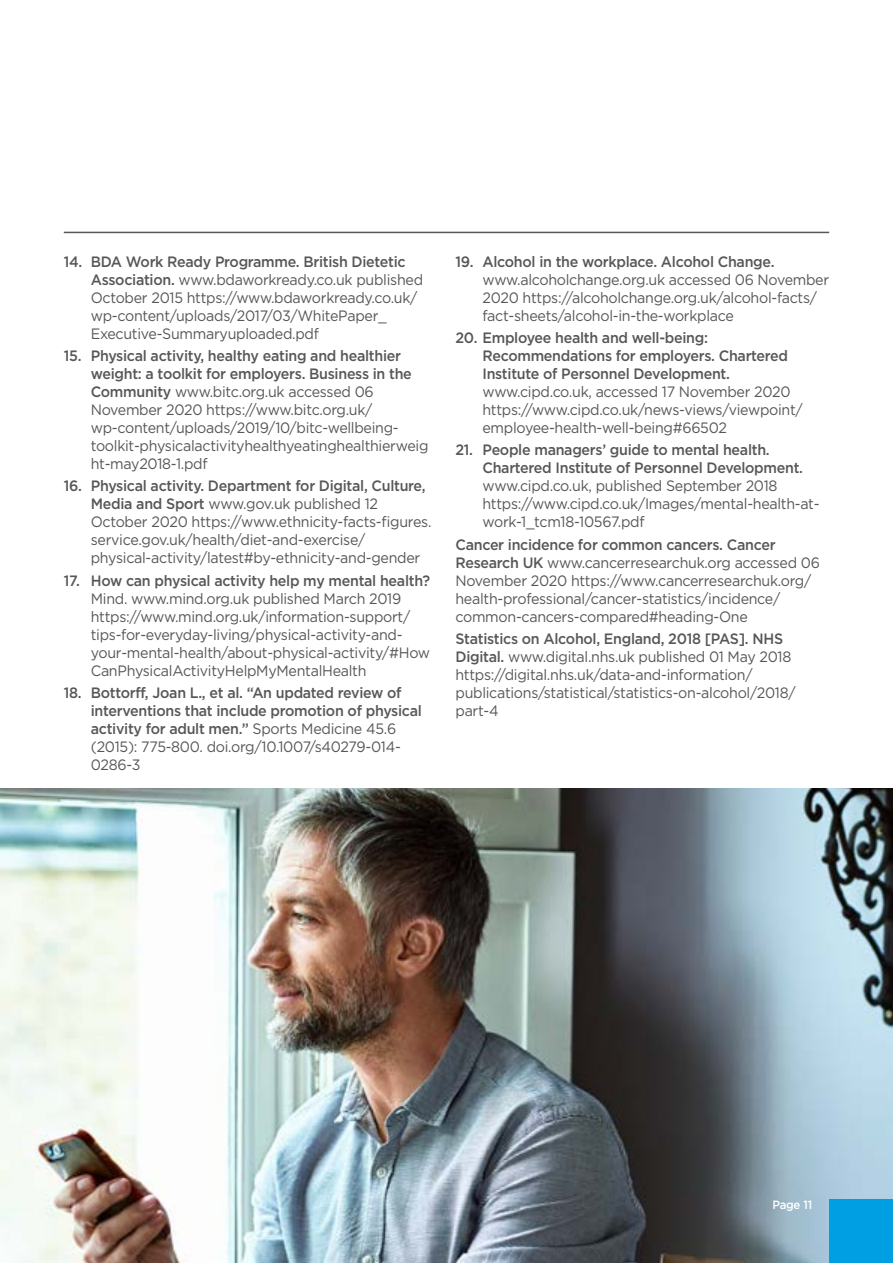
<style>
.page{position:relative;width:893px;height:1263px;background:#fff}
.page>*{position:absolute;margin:0;border:0;box-sizing:border-box;transform-origin:0 0}
.t1{font:15px/18px "Gotham";letter-spacing:-.02em;color:#575756;scale:.95 1}
.t2{font:500 15px/18px "Gotham";letter-spacing:-.02em;color:#575756;scale:.95 1}
.t3{font:500 12px "Gotham";color:#fff;scale:.95 1}
.s1{font-weight:500}
.s2{font-weight:400}
</style>
<div class="page">
<hr style="left:64px;top:232px;width:765px;height:1px;background:#575756">
<img style="left:0;top:789px;width:893px;height:474px">
<div style="left:829px;top:1199px;width:64px;height:64px;background:#009fe3"></div>
<p class="t1" style="left:91px;top:252px;width:351px;text-indent:-27px"><span class="s1">14. BDA Work Ready Programme. British Dietetic Association.</span> www.bdaworkready.co.uk published October 2015 https://www.bdaworkready.co.uk/ wp-content/uploads/2017/03/WhitePaper_ Executive-Summaryuploaded.pdf</p>
<p class="t1" style="left:91px;top:347px;width:357px;text-indent:-27px"><span class="s1">15. Physical activity, healthy eating and healthier weight: a toolkit for employers. Business in the Community</span> www.bitc.org.uk accessed 06<br>November 2020 https://www.bitc.org.uk/ wp-content/uploads/2019/10/bitc-wellbeing&shy;toolkit-physicalactivityhealthyeatinghealthierweig ht-may2018-1.pdf</p>
<p class="t1" style="left:91px;top:477px;width:360px;text-indent:-27px"><span class="s1">16. Physical activity. Department for Digital, Culture, Media and Sport</span> www.gov.uk published 12<br>October 2020 https://www.ethnicity-facts-fgures. service.gov.uk/health/diet-and-exercise/ physical-activity/latest#by-ethnicity-and-gender</p>
<p class="t1" style="left:91px;top:571px;width:359px;text-indent:-27px"><span class="s1">17. How can physical activity help my mental health?<br></span>Mind. www.mind.org.uk published March 2019 https://www.mind.org.uk/information-support/ tips-for-everyday-living/physical-activity-and&shy;your-mental-health/about-physical-activity/#How CanPhysicalActivityHelpMyMentalHealth</p>
<p class="t2" style="left:91px;top:683px;width:350px;text-indent:-27px">18. Bottorff, Joan L., et al. “An updated review of interventions that include promotion of physical activity for adult men.” <span class="s2">Sports Medicine 45.6 (2015): 775-800. doi.org/10.1007/s40279-014- 0286-3</span></p>
<p class="t1" style="left:482px;top:252px;width:366px;text-indent:-27px"><span class="s1">19. Alcohol in the workplace. Alcohol Change. </span>www.alcoholchange.org.uk accessed 06 November 2020 https://alcoholchange.org.uk/alcohol-facts/ fact-sheets/alcohol-in-the-workplace</p>
<p class="t1" style="left:482px;top:329px;width:339px;text-indent:-27px"><span class="s1">20. Employee health and well-being:<br>Recommendations for employers. Chartered Institute of Personnel Development. </span>www.cipd.co.uk, accessed 17 November 2020 https://www.cipd.co.uk/news-views/viewpoint/ employee-health-well-being#66502</p>
<p class="t1" style="left:482px;top:441px;width:356px;text-indent:-27px"><span class="s1">21. People managers’ guide to mental health.<br>Chartered Institute of Personnel Development. </span>www.cipd.co.uk, published September 2018 https://www.cipd.co.uk/Images/mental-health-at&shy;work-1_tcm18-10567.pdf</p>
<p class="t1" style="left:455px;top:535px;width:385px"><span class="s1">Cancer incidence for common cancers. Cancer Research UK</span> www.cancerresearchuk.org accessed 06<br>November 2020 https://www.cancerresearchuk.org/ health-professional/cancer-statistics/incidence/ common-cancers-compared#heading-One</p>
<p class="t1" style="left:455px;top:629px;width:360px"><span class="s1">Statistics on Alcohol, England, 2018 [PAS]. NHS Digital.</span> www.digital.nhs.uk published 01 May 2018 https://digital.nhs.uk/data-and-information/ publications/statistical/statistics-on-alcohol/2018/ part-4</p>
<p class="t3" style="left:772px;top:1198px;width:43px">Page 11</p>
</div>
